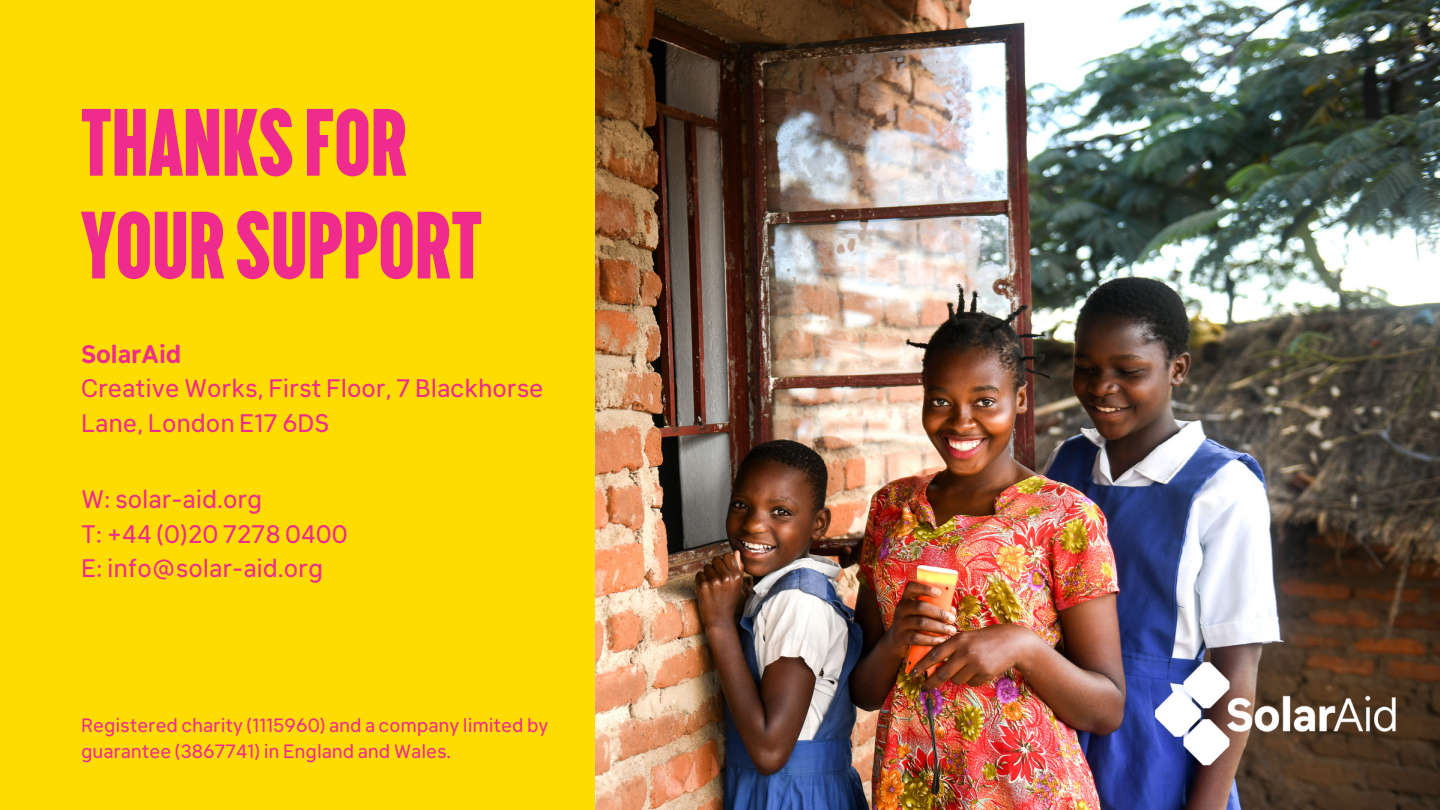
<style>
.page{position:relative;width:1440px;height:810px;background:#fff}
.page>*{position:absolute;margin:0;border:0;box-sizing:border-box;transform-origin:0 0}
.t1{font:900 94px/102.8px "Graph FF Condensed";color:#ef2c8d}
.t2{font:25px/34.5px "Klima";color:#ef2c8d}
.t3{font:700 25px "Klima";color:#ef2c8d}
.t4{font:19px/26.2px "Klima";color:#ef2c8d}
</style>
<div class="page">
<img style="left:595px;top:0;width:845px;height:810px">
<div style="left:0;top:0;width:595px;height:810px;background:#ffdc00"></div>
<img style="left:1109px;top:616px;width:331px;height:194px">
<h1 class="t1" style="left:81px;top:92px;width:403px">THANKSFOR<br>YOURSUPPORT</h1>
<p class="t3" style="left:81px;top:340px;width:102px">SolarAid</p>
<p class="t2" style="left:81px;top:372px;width:464px">Creative Works, First Floor, 7 Blackhorse<br>Lane, London E17 6DS</p>
<p class="t2" style="left:81px;top:483px;width:268px">W: solar-aid.org<br>T: +44 (0)20 7278 0400<br>E: info@solar-aid.org</p>
<p class="t4" style="left:81px;top:712px;width:469px">Registered charity (1115960) and a company limited by guarantee (3867741) in England and Wales.</p>
</div>
